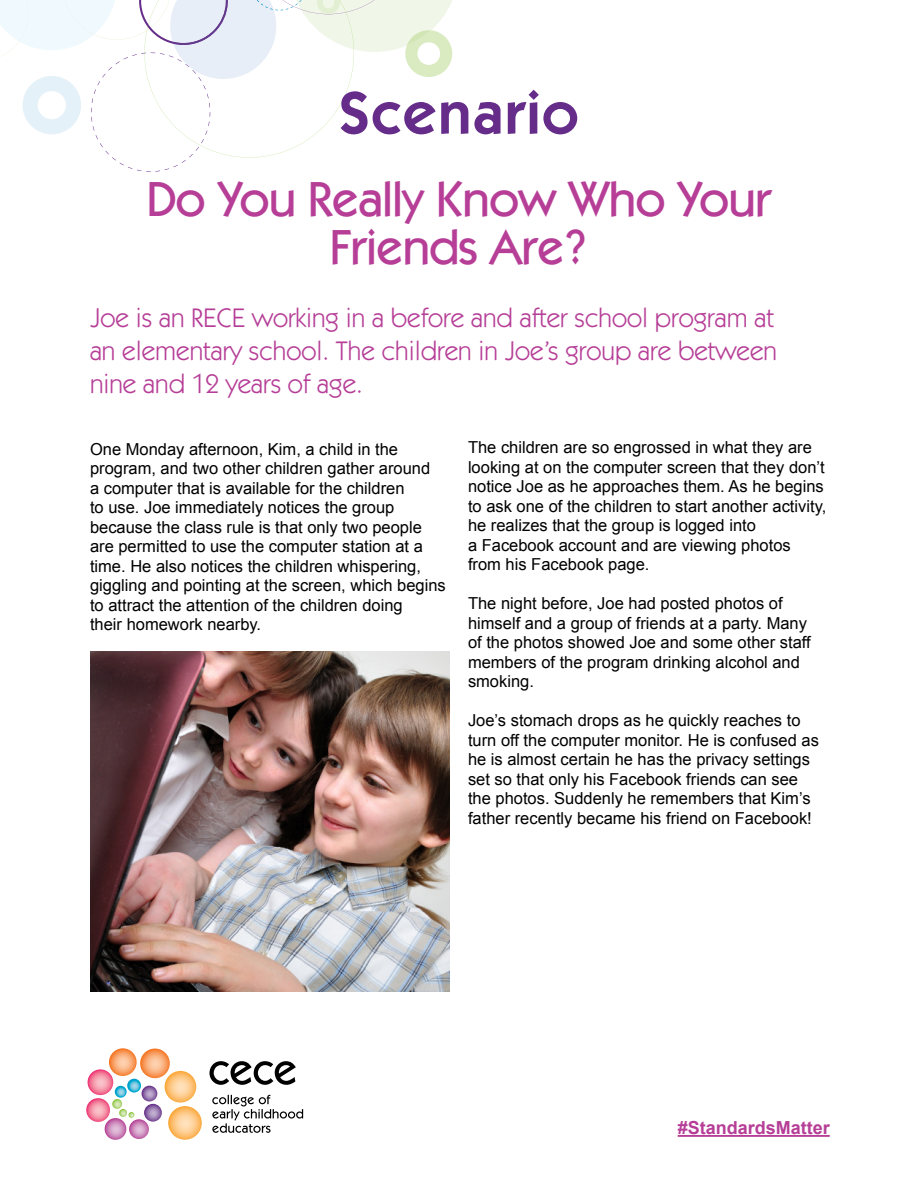
<style>
.page{position:relative;width:918px;height:1188px;background:#fff}
.page>*{position:absolute;margin:0;border:0;box-sizing:border-box;transform-origin:0 0}
.t1{font:600 60px "ITC Kabel Std";letter-spacing:.03em;color:#652d89}
.t2{font:500 49.5px/47.7px "ITC Kabel Std";letter-spacing:-.02em;color:#b63e97;text-align:center}
.t3{font:27px/33px "ITC Kabel Std";color:#b63e97;text-align:justify}
.t4{font:700 18px "Arial";color:#b63e97}
.t5{font:16.5px/19.5px "Arial";color:#000}
</style>
<div class="page">
<svg style="left:0;top:0;width:453px;height:172px"></svg>
<img style="left:90px;top:652px;width:360px;height:339px">
<hr style="left:678px;top:1135px;width:152px;height:2px;background:#b63e97">
<svg style="left:140px;top:1049px;width:30px;height:29px"></svg>
<svg style="left:165px;top:1071px;width:31px;height:32px"></svg>
<svg style="left:168px;top:1106px;width:34px;height:34px"></svg>
<svg style="left:109px;top:1048px;width:28px;height:28px"></svg>
<svg style="left:88px;top:1069px;width:25px;height:26px"></svg>
<svg style="left:86px;top:1098px;width:24px;height:24px"></svg>
<svg style="left:105px;top:1118px;width:21px;height:22px"></svg>
<svg style="left:129px;top:1119px;width:20px;height:20px"></svg>
<svg style="left:144px;top:1104px;width:18px;height:18px"></svg>
<svg style="left:142px;top:1086px;width:15px;height:15px"></svg>
<svg style="left:127px;top:1079px;width:14px;height:14px"></svg>
<svg style="left:112px;top:1086px;width:22px;height:32px"></svg>
<svg style="left:210px;top:1061px;width:86px;height:24px"></svg>
<svg style="left:212px;top:1095px;width:91px;height:38px"></svg>
<h1 class="t1" style="left:339px;top:78px;width:241px">Scenario</h1>
<h2 class="t2" style="left:146px;top:176px;width:627px">Do You Really Know Who Your<br>Friends Are?</h2>
<h3 class="t3" style="left:90px;top:302px;width:689px">Joe is an RECE working in a before and after school program at an elementary school. The children in Joe’s group are between nine and 12 years of age.</h3>
<p class="t5" style="left:90px;top:439px;width:357px">One Monday afternoon, Kim, a child in the program, and two other children gather around<br>a computer that is available for the children<br>to use. Joe immediately notices the group because the class rule is that only two people are permitted to use the computer station at a time. He also notices the children whispering, giggling and pointing at the screen, which begins to attract the attention of the children doing<br>their homework nearby.</p>
<p class="t5" style="left:468px;top:438px;width:360px">The children are so engrossed in what they are looking at on the computer screen that they don’t notice Joe as he approaches them. As he begins to ask one of the children to start another activity, he realizes that the group is logged into<br>a Facebook account and are viewing photos from his Facebook page.</p>
<p class="t5" style="left:468px;top:594px;width:344px">The night before, Joe had posted photos of himself and a group of friends at a party. Many of the photos showed Joe and some other staff members of the program drinking alcohol and smoking.</p>
<p class="t5" style="left:468px;top:711px;width:352px">Joe’s stomach drops as he quickly reaches to turn off the computer monitor. He is confused as he is almost certain he has the privacy settings set so that only his Facebook friends can see the photos. Suddenly he remembers that Kim’s father recently became his friend on Facebook!</p>
<p class="t4" style="left:678px;top:1116px;width:154px">#StandardsMatter</p>
</div>
